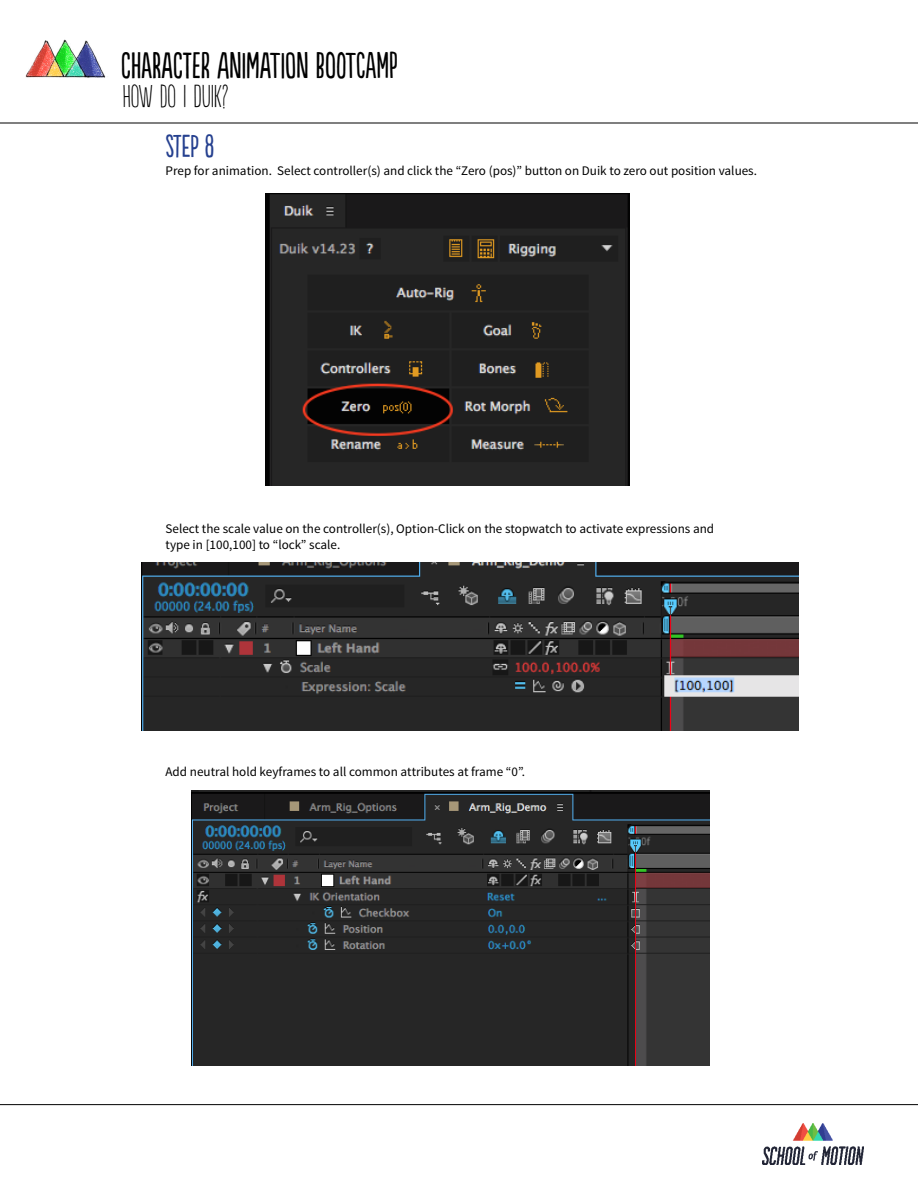
<style>
.page{position:relative;width:918px;height:1188px;background:#fff}
.page>*{position:absolute;margin:0;border:0;box-sizing:border-box;transform-origin:0 0}
.t1{font:34.5px "Populaire";color:#000}
.t2{font:300 30px "Populaire";color:#000}
.t3{font:30px "Populaire";color:#25408f}
.t4{font:13.2px/15.8px "Source Sans Pro";color:#000}
</style>
<div class="page">
<img style="left:763px;top:1124px;width:100px;height:40px">
<hr style="left:0;top:123px;width:918px;height:1px;background:#000">
<hr style="left:0;top:1104px;width:918px;height:1px;background:#000">
<img style="left:25px;top:39px;width:81px;height:39px">
<img style="left:266px;top:193px;width:364px;height:292px">
<img style="left:141px;top:562px;width:657px;height:168px">
<img style="left:191px;top:790px;width:519px;height:275px">
<h1 class="t1" style="left:121px;top:47px;width:278px">CHARACTER ANIMATION BOOTCAMP</h1>
<h2 class="t2" style="left:122px;top:81px;width:107px">HOW DO I DUIK?</h2>
<h2 class="t3" style="left:166px;top:129px;width:50px">step 8</h2>
<p class="t4" style="left:166px;top:163px;width:593px">Prep for animation. Select controller(s) and click the “Zero (pos)” button on Duik to zero out position values.</p>
<p class="t4" style="left:166px;top:521px;width:550px">Select the scale value on the controller(s), Option-Click on the stopwatch to activate expressions and type in [100,100] to “lock” scale.</p>
<p class="t4" style="left:166px;top:764px;width:361px">Add neutral hold keyframes to all common attributes at frame “0”.</p>
</div>
